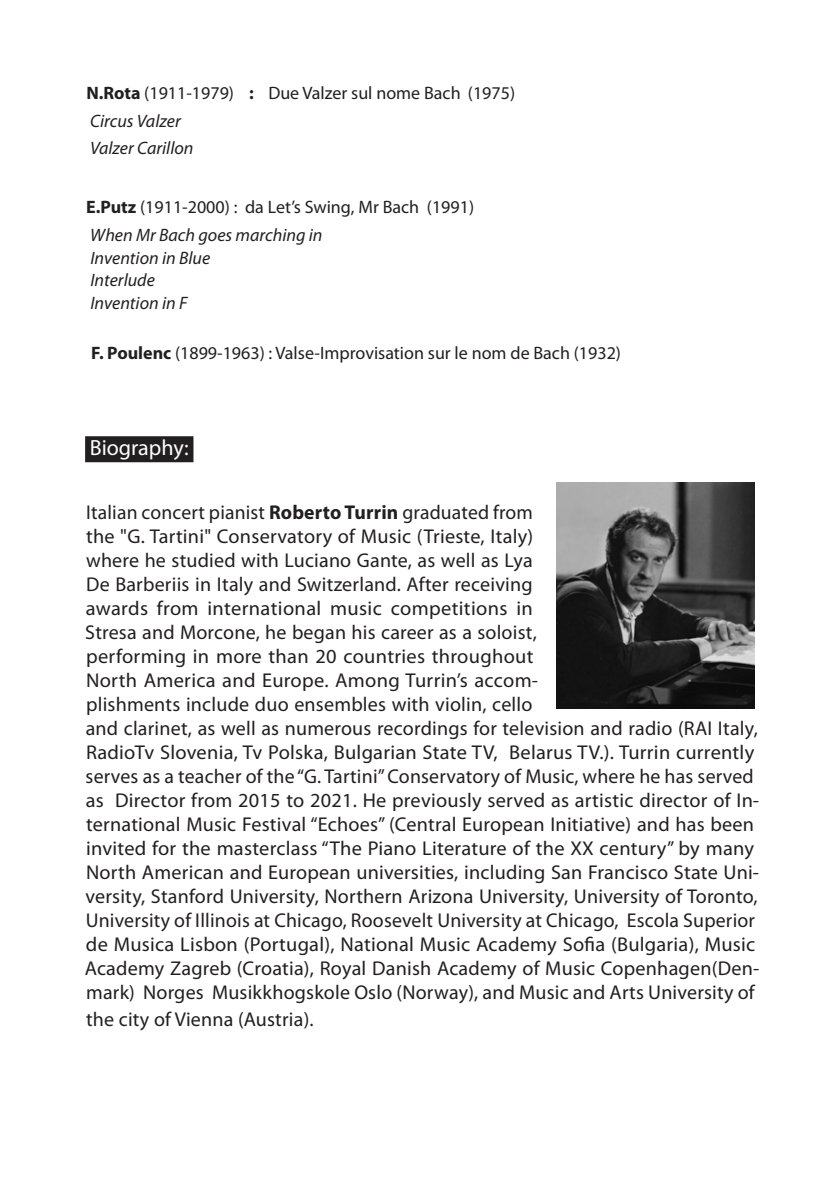
<style>
.page{position:relative;width:840px;height:1191px;background:#fff}
.page>*{position:absolute;margin:0;border:0;box-sizing:border-box;transform-origin:0 0}
.No_Spacing{font:22px "Myriad Pro";color:#fff}
.t1{font:20px/24px "Myriad Pro";letter-spacing:.01em;color:#231f20}
.Body_Text{font:18px "Myriad Pro";color:#231f20}
.Body_Text-2{font:italic 18px "Myriad Pro";color:#231f20}
.s1{font-weight:700}
</style>
<div class="page">
<div style="left:85px;top:436px;width:108px;height:26px;background:#231f20"></div>
<img style="left:556px;top:482px;width:198px;height:227px">
<p class="Body_Text" style="left:86px;top:83px;width:430px"><span class="s1">N.Rota</span> (1911-1979) <span class="s1">:</span> Due Valzer sul nome Bach (1975)</p>
<p class="Body_Text-2" style="left:90px;top:111px;width:92px">Circus Valzer</p>
<p class="Body_Text-2" style="left:90px;top:138px;width:105px">Valzer Carillon</p>
<p class="Body_Text" style="left:86px;top:197px;width:389px"><span class="s1">E.Putz</span> (1911-2000) : da Let’s Swing, Mr Bach (1991)</p>
<p class="Body_Text-2" style="left:90px;top:226px;width:233px">When Mr Bach goes marching in</p>
<p class="Body_Text-2" style="left:90px;top:248px;width:121px">Invention in Blue</p>
<p class="Body_Text-2" style="left:90px;top:271px;width:66px">Interlude</p>
<p class="Body_Text-2" style="left:90px;top:293px;width:98px">Invention in F</p>
<p class="Body_Text" style="left:91px;top:343px;width:531px"><span class="s1">F. Poulenc</span> (1899-1963) : Valse-Improvisation sur le nom de Bach (1932)</p>
<p class="No_Spacing" style="left:90px;top:436px;width:100px">Biography:</p>
<p class="t1" style="left:85px;top:501px;width:675px">Italian concert pianist <span class="s1">Roberto Turrin</span> graduated from<br>the "G. Tartini" Conservatory of Music (Trieste, Italy)<br>where he studied with Luciano Gante, as well as Lya<br>De Barberiis in Italy and Switzerland. After receiving<br>awards from international music competitions in<br>Stresa and Morcone, he began his career as a soloist,<br>performing in more than 20 countries throughout<br>North America and Europe. Among Turrin’s accom-<br>plishments include duo ensembles with violin, cello<br>and clarinet, as well as numerous recordings for television and radio (RAI Italy, RadioTv Slovenia, Tv Polska, Bulgarian State TV, Belarus TV.). Turrin currently serves as a teacher of the “G. Tartini” Conservatory of Music, where he has served as Director from 2015 to 2021. He previously served as artistic director of In&shy;ternational Music Festival “Echoes” (Central European Initiative) and has been invited for the masterclass “The Piano Literature of the XX century” by many North American and European universities, including San Francisco State Uni&shy;versity, Stanford University, Northern Arizona University, University of Toronto, University of Illinois at Chicago, Roosevelt University at Chicago, Escola Superior de Musica Lisbon (Portugal), National Music Academy Sofia (Bulgaria), Music Academy Zagreb (Croatia), Royal Danish Academy of Music Copenhagen(Den&shy;mark) Norges Musikkhogskole Oslo (Norway), and Music and Arts University of</p>
<p class="t1" style="left:86px;top:1007px;width:229px">the city of Vienna (Austria).</p>
</div>
